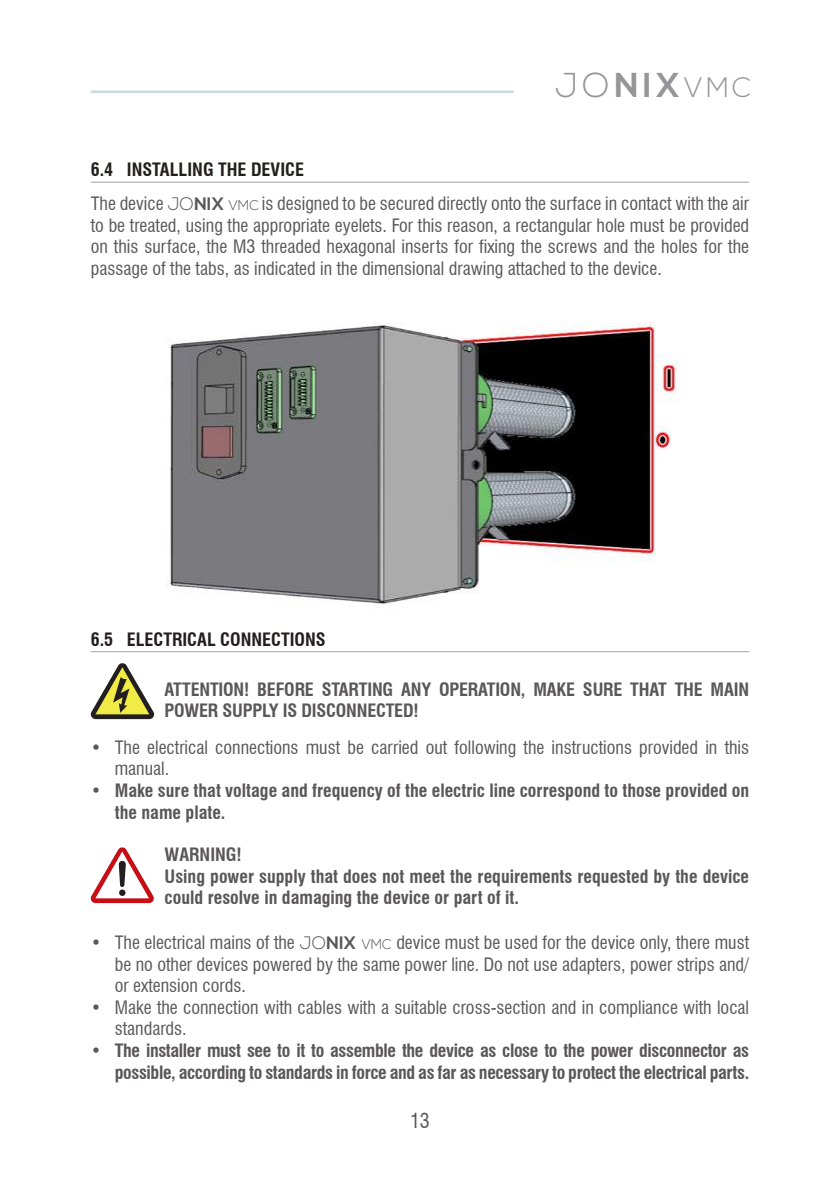
<style>
.page{position:relative;width:840px;height:1191px;background:#fff}
.page>*{position:absolute;margin:0;border:0;box-sizing:border-box;transform-origin:0 0}
.t1{font:700 34.4px "Nexa";color:#969698}
.t2{font:condensed 20px "Swiss 721 BT";color:#5a5758}
.t3{font:condensed 18px/21.6px "Swiss 721 BT";color:#5a5758;text-align:justify}
.t4{font:700 condensed 18px/21.6px "Swiss 721 BT";letter-spacing:-.01em;color:#5a5758}
.t5{font:700 condensed 18px "Swiss 721 BT";color:#241f1f}
.s1{font-weight:300}
.s2{font-weight:300;font-size:28px}
.s3{font-family:"Nexa";font-weight:300;font-stretch:normal}
.s4{font-family:"Nexa";font-weight:700;font-stretch:normal}
.s5{font-family:"Nexa";font-weight:300;font-stretch:normal;font-size:14px}
.s6{font-weight:400}
</style>
<div class="page">
<hr style="left:91px;top:91px;width:422px;height:2px;background:#c6d8dd">
<img style="left:166px;top:322px;width:512px;height:282px">
<hr style="left:91px;top:182px;width:657px;height:1px;background:#a1a1a3">
<svg style="left:91px;top:847px;width:63px;height:56px"></svg>
<hr style="left:91px;top:651px;width:657px;height:1px;background:#a1a1a3">
<svg style="left:91px;top:663px;width:63px;height:56px"></svg>
<p class="t5" style="left:91px;top:159px;width:214px">6.4 INSTALLING THE DEVICE</p>
<h1 class="t1" style="left:554px;top:65px;width:198px"><span class="s1">JO</span>NIX<span class="s2">VMC</span></h1>
<p class="t3" style="left:91px;top:193px;width:659px">The device <span class="s3">JO</span><span class="s4">NIX</span> <span class="s5">VMC</span> is designed to be secured directly onto the surface in contact with the air to be treated, using the appropriate eyelets. For this reason, a rectangular hole must be provided on this surface, the M3 threaded hexagonal inserts for fixing the screws and the holes for the passage of the tabs, as indicated in the dimensional drawing attached to the device.</p>
<p class="t5" style="left:91px;top:628px;width:236px">6.5 ELECTRICAL CONNECTIONS</p>
<p class="t4" style="left:164px;top:678px;width:585px">ATTENTION! BEFORE STARTING ANY OPERATION, MAKE SURE THAT THE MAIN<br>POWER SUPPLY IS DISCONNECTED!</p>
<p class="t3" style="left:115px;top:736px;width:635px;text-indent:-24px">• The electrical connections must be carried out following the instructions provided in this manual.</p>
<p class="t4" style="left:115px;top:779px;width:635px;text-indent:-24px"><span class="s6">•</span> Make sure that voltage and frequency of the electric line correspond to those provided on the name plate.</p>
<p class="t4" style="left:164px;top:843px;width:585px">WARNING!<br>Using power supply that does not meet the requirements requested by the device could resolve in damaging the device or part of it.</p>
<p class="t3" style="left:115px;top:931px;width:635px;text-indent:-24px">• The electrical mains of the <span class="s3">JO</span><span class="s4">NIX</span> <span class="s5">VMC</span> device must be used for the device only, there must be no other devices powered by the same power line. Do not use adapters, power strips and/ or extension cords.</p>
<p class="t3" style="left:115px;top:996px;width:635px;text-indent:-24px">• Make the connection with cables with a suitable cross-section and in compliance with local standards.</p>
<p class="t4" style="left:91px;top:1039px;width:659px;text-align:right"><span class="s6">•</span> The installer must see to it to assemble the device as close to the power disconnector as possible, according to standards in force and as far as necessary to protect the electrical parts.</p>
<p class="t2" style="left:410px;top:1108px;width:21px">13</p>
</div>
